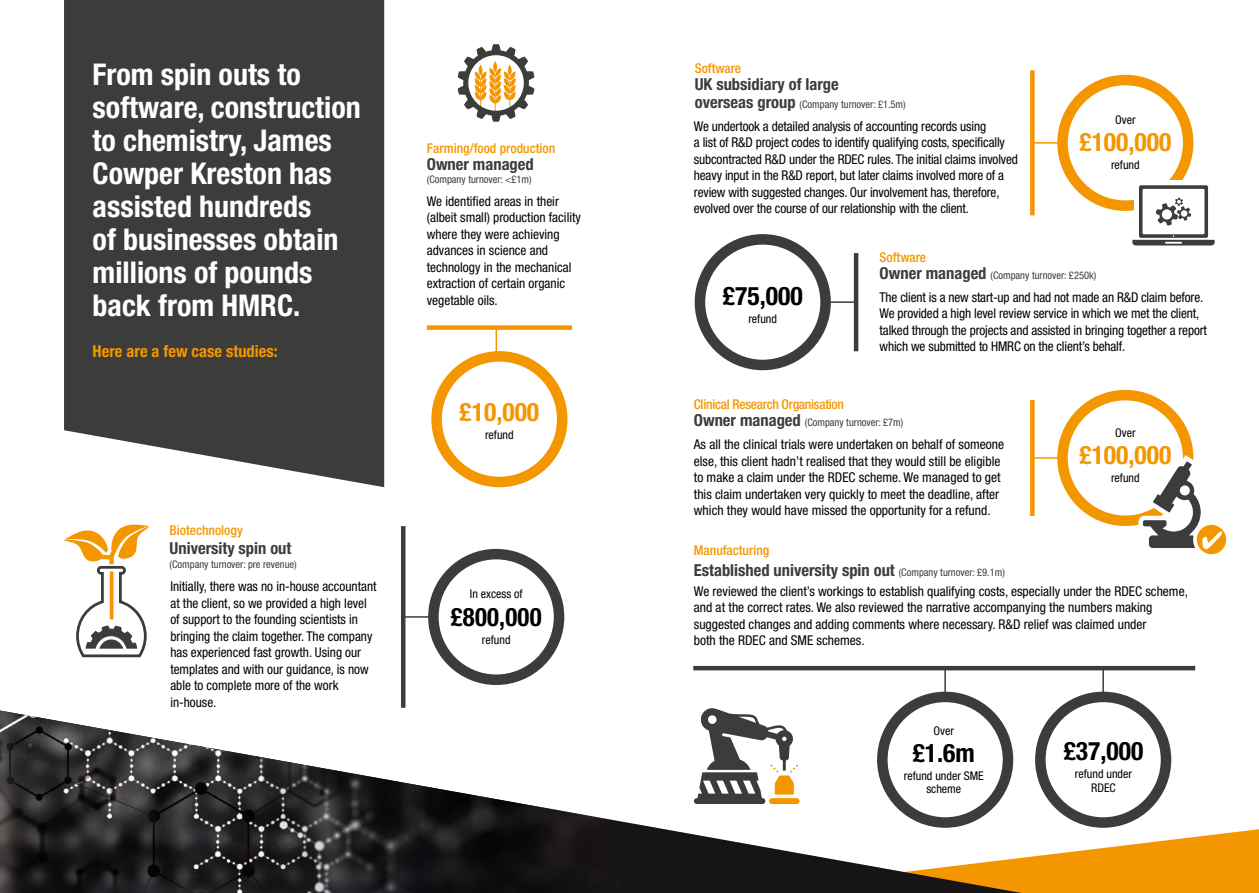
<style>
.page{position:relative;width:1259px;height:893px;background:#fff}
.page>*{position:absolute;margin:0;border:0;box-sizing:border-box;transform-origin:0 0}
.t1{font:700 condensed 30px/33px "Helvetica Neue LT Pro";color:#fff}
.t2{font:700 condensed 25.65px "Helvetica Neue LT Pro";color:#000}
.t3{font:700 condensed 25.5px "Helvetica Neue LT Pro";color:#f49600}
.t4{font:700 condensed 25.5px "Helvetica Neue LT Pro";letter-spacing:.005em;color:#000}
.t5{font:700 condensed 16.5px "Helvetica Neue LT Pro";color:#3c3c3b}
.t6{font:700 condensed 16.5px "Helvetica Neue LT Pro";color:#f49600}
.t7{font:condensed 13.5px/16.5px "Helvetica Neue LT Pro";color:#000}
.t8{font:500 condensed 13.5px "Helvetica Neue LT Pro";color:#f49600}
.t9{font:500 condensed 13.5px "Helvetica Neue LT Pro";letter-spacing:-.02em;color:#f49600}
.t10{font:condensed 12px/13.5px "Helvetica Neue LT Pro";color:#000;text-align:center}
.t11{font:condensed 10.5px "Helvetica Neue LT Pro";color:#3c3c3b}
.s1{font-weight:700;font-size:16.5px}
.s2{font-weight:400;font-size:10.5px}
</style>
<div class="page">
<svg style="left:1021px;top:829px;width:238px;height:64px"></svg>
<img style="left:0;top:710px;width:1021px;height:183px">
<div style="left:64px;top:0;width:320px;height:487px;background:#3c3c3b"></div>
<hr style="left:401px;top:526px;width:4px;height:182px;background:#3c3c3b">
<div style="left:428px;top:549px;width:136px;height:136px;border:10px solid #3c3c3b;border-radius:50%"></div>
<hr style="left:401px;top:616px;width:33px;height:2px;background:#3c3c3b">
<hr style="left:495px;top:325px;width:2px;height:33px;background:#f49600">
<div style="left:431px;top:351px;width:136px;height:136px;border:10px solid #f49600;border-radius:50%"></div>
<div style="left:427px;top:325px;width:145px;height:5px;background:#f49600"></div>
<svg style="left:1030px;top:70px;width:4px;height:145px"></svg>
<div style="left:1057px;top:75px;width:136px;height:136px;border:10px solid #f49600;border-radius:50%"></div>
<hr style="left:1031px;top:142px;width:29px;height:2px;background:#f49600">
<svg style="left:1030px;top:400px;width:4px;height:116px"></svg>
<div style="left:1057px;top:390px;width:136px;height:136px;border:10px solid #f49600;border-radius:50%"></div>
<hr style="left:1031px;top:457px;width:29px;height:2px;background:#f49600">
<svg style="left:64px;top:524px;width:85px;height:134px"></svg>
<svg style="left:458px;top:44px;width:76px;height:78px"></svg>
<hr style="left:693px;top:666px;width:502px;height:4px;background:#3c3c3b">
<hr style="left:944px;top:668px;width:2px;height:30px;background:#3c3c3b">
<hr style="left:1102px;top:668px;width:2px;height:29px;background:#3c3c3b">
<div style="left:882px;top:697px;width:126px;height:125px;background:#fff;border-radius:50%"></div>
<div style="left:877px;top:692px;width:136px;height:136px;border:10px solid #3c3c3b;border-radius:50%"></div>
<div style="left:1035px;top:692px;width:136px;height:136px;border:10px solid #3c3c3b;border-radius:50%"></div>
<svg style="left:694px;top:708px;width:104px;height:96px"></svg>
<div style="left:769px;top:798px;width:30px;height:6px;background:#f49600;border-radius:3px"></div>
<hr style="left:854px;top:253px;width:4px;height:98px;background:#3c3c3b">
<div style="left:694px;top:234px;width:137px;height:136px;border:10px solid #3c3c3b;border-radius:50%"></div>
<hr style="left:825px;top:301px;width:32px;height:2px;background:#3c3c3b">
<svg style="left:1136px;top:452px;width:90px;height:103px"></svg>
<div style="left:1179px;top:485px;width:10px;height:10px;background:#fff;border-radius:50%"></div>
<svg style="left:1132px;top:185px;width:82px;height:60px"></svg>
<div style="left:1134px;top:192px;width:5px;height:26px;background:#fff"></div>
<div style="left:1153px;top:180px;width:41px;height:5px;background:#fff"></div>
<h1 class="t1" style="left:93px;top:58px;width:270px">From spin outs to software, construction to chemistry, James<br>Cowper Kreston has assisted hundreds<br>of businesses obtain millions of pounds back from HMRC.</h1>
<p class="t6" style="left:93px;top:341px;width:187px">Here are a few case studies:</p>
<p class="t8" style="left:170px;top:522px;width:75px">Biotechnology</p>
<p class="t5" style="left:170px;top:538px;width:123px">University spin out</p>
<p class="t11" style="left:170px;top:558px;width:129px">(Company turnover: pre revenue)</p>
<p class="t7" style="left:170px;top:578px;width:208px">Initially, there was no in-house accountant at the client, so we provided a high level of support to the founding scientists in bringing the claim together. The company has experienced fast growth. Using our templates and with our guidance, is now able to complete more of the work in-house.</p>
<p class="t8" style="left:427px;top:140px;width:130px">Farming/food production</p>
<p class="t5" style="left:427px;top:154px;width:108px">Owner managed</p>
<p class="t11" style="left:427px;top:173px;width:106px">(Company turnover: &lt;£1m)</p>
<p class="t7" style="left:427px;top:193px;width:156px">We identified areas in their (albeit small) production facility where they were achieving advances in science and technology in the mechanical extraction of certain organic vegetable oils.</p>
<h3 class="t3" style="left:459px;top:396px;width:81px">£10,000</h3>
<p class="t10" style="left:485px;top:428px;width:30px">refund</p>
<p class="t10" style="left:470px;top:586px;width:54px">In excess of</p>
<h3 class="t4" style="left:451px;top:601px;width:92px">£800,000</h3>
<p class="t10" style="left:482px;top:633px;width:30px">refund</p>
<p class="t8" style="left:694px;top:61px;width:48px">Software</p>
<p class="t5" style="left:694px;top:75px;width:146px">UK subsidiary of large</p>
<p class="t11" style="left:694px;top:98px;width:212px"><span class="s1">overseas group</span> (Company turnover: £1.5m)</p>
<p class="t7" style="left:694px;top:118px;width:326px">We undertook a detailed analysis of accounting records using<br>a list of R&amp;D project codes to identify qualifying costs, specifically subcontracted R&amp;D under the RDEC rules. The initial claims involved heavy input in the R&amp;D report, but later claims involved more of a review with suggested changes. Our involvement has, therefore, evolved over the course of our relationship with the client.</p>
<p class="t10" style="left:1115px;top:113px;width:22px">Over</p>
<h3 class="t3" style="left:1079px;top:126px;width:93px">£100,000</h3>
<p class="t10" style="left:1111px;top:158px;width:30px">refund</p>
<h2 class="t2" style="left:723px;top:280px;width:81px">£75,000</h2>
<p class="t10" style="left:748px;top:312px;width:30px">refund</p>
<p class="t8" style="left:879px;top:249px;width:48px">Software</p>
<p class="t11" style="left:879px;top:269px;width:218px"><span class="s1">Owner managed</span> (Company turnover: £250k)</p>
<p class="t7" style="left:879px;top:289px;width:329px">The client is a new start-up and had not made an R&amp;D claim before.<br>We provided a high level review service in which we met the client, talked through the projects and assisted in bringing together a report which we submitted to HMRC on the client’s behalf.</p>
<p class="t9" style="left:694px;top:396px;width:152px">Clinical Research Organisation</p>
<p class="t11" style="left:694px;top:416px;width:211px"><span class="s1">Owner managed</span> (Company turnover: £7m)</p>
<p class="t7" style="left:694px;top:436px;width:312px">As all the clinical trials were undertaken on behalf of someone else, this client hadn’t realised that they would still be eligible to make a claim under the RDEC scheme. We managed to get this claim undertaken very quickly to meet the deadline, after which they would have missed the opportunity for a refund.</p>
<p class="t10" style="left:1115px;top:426px;width:22px">Over</p>
<h3 class="t3" style="left:1079px;top:439px;width:93px">£100,000</h3>
<p class="t10" style="left:1111px;top:471px;width:30px">refund</p>
<p class="t8" style="left:694px;top:542px;width:77px">Manufacturing</p>
<p class="t5" style="left:694px;top:560px;width:312px">Established university spin out <span class="s2">(Company turnover: £9.1m)</span></p>
<p class="t7" style="left:694px;top:583px;width:495px">We reviewed the client’s workings to establish qualifying costs, especially under the RDEC scheme, and at the correct rates. We also reviewed the narrative accompanying the numbers making suggested changes and adding comments where necessary. R&amp;D relief was claimed under<br>both the RDEC and SME schemes.</p>
<p class="t10" style="left:933px;top:724px;width:22px">Over</p>
<h3 class="t4" style="left:912px;top:737px;width:64px">£1.6m</h3>
<p class="t10" style="left:904px;top:769px;width:81px">refund under SME scheme</p>
<h3 class="t4" style="left:1063px;top:736px;width:81px">£37,000</h3>
<p class="t10" style="left:1075px;top:767px;width:59px">refund under<br>RDEC</p>
</div>
